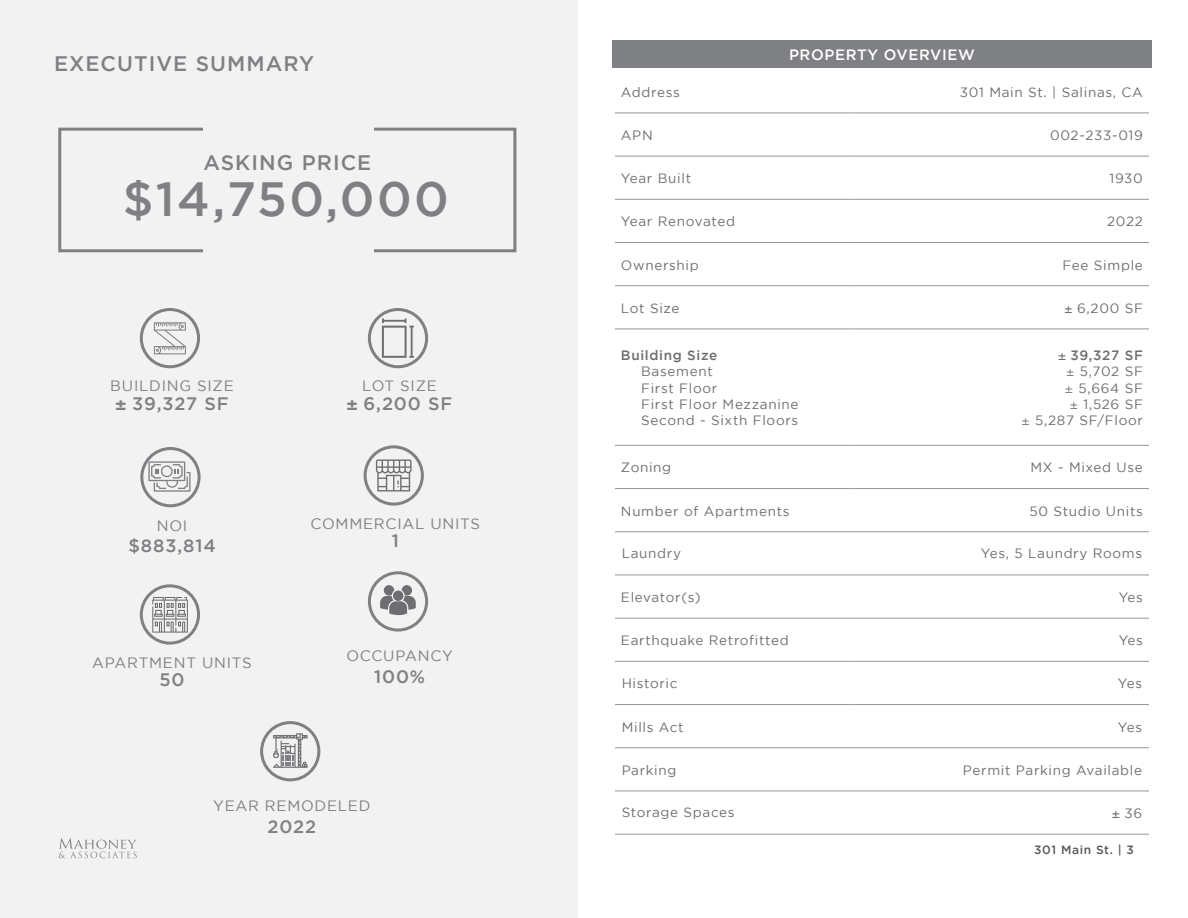
<style>
.page{position:relative;width:1188px;height:918px;background:#fff}
.page>*{position:absolute;margin:0;border:0;box-sizing:border-box;transform-origin:0 0}
.t1{font:500 48px "Gotham";letter-spacing:.05em;color:#7e8083}
.t2{font:500 21px "Gotham";letter-spacing:.05em;color:#7e8083}
.t3{font:500 18px "Gotham";letter-spacing:.05em;color:#7e8083}
.t4{font:15px "Gotham";letter-spacing:.05em;color:#7e8083}
.t5{font:500 15px "Gotham";letter-spacing:.04em;color:#fff}
.t6{font:13.5px/16.2px "Gotham";letter-spacing:.05em;color:#6d6e71}
.t7{font:500 13.5px "Gotham";letter-spacing:.05em;color:#6d6e71}
.t8{font:500 12px "Gotham";letter-spacing:.05em;color:#58595b}
.s1{font-family:"Helvetica";font-weight:700}
.s2{font-family:"Helvetica"}
.s3{font-weight:500}
.s4{font-family:"Helvetica";font-weight:300}
</style>
<div class="page">
<div style="left:0;top:0;width:578px;height:918px;background:#f3f2f2"></div>
<div style="left:140px;top:308px;width:60px;height:60px;border:3px solid #7e8083;border-radius:50%"></div>
<svg style="left:154px;top:322px;width:32px;height:32px"></svg>
<div style="left:368px;top:308px;width:60px;height:60px;border:3px solid #7e8083;border-radius:50%"></div>
<svg style="left:382px;top:318px;width:32px;height:40px"></svg>
<svg style="left:148px;top:461px;width:43px;height:31px"></svg>
<div style="left:140px;top:447px;width:61px;height:60px;border:3px solid #7e8083;border-radius:50%"></div>
<svg style="left:615px;top:112px;width:534px;height:722px"></svg>
<hr style="left:615px;top:113px;width:235px;height:1px;background:#939598">
<hr style="left:850px;top:113px;width:299px;height:1px;background:#939598">
<hr style="left:615px;top:156px;width:235px;height:1px;background:#939598">
<hr style="left:850px;top:156px;width:299px;height:1px;background:#939598">
<hr style="left:615px;top:199px;width:235px;height:1px;background:#939598">
<hr style="left:850px;top:199px;width:299px;height:1px;background:#939598">
<hr style="left:615px;top:242px;width:235px;height:1px;background:#939598">
<hr style="left:850px;top:242px;width:299px;height:1px;background:#939598">
<hr style="left:615px;top:285px;width:235px;height:1px;background:#939598">
<hr style="left:850px;top:285px;width:299px;height:1px;background:#939598">
<hr style="left:615px;top:329px;width:235px;height:1px;background:#939598">
<hr style="left:850px;top:329px;width:299px;height:1px;background:#939598">
<hr style="left:615px;top:445px;width:235px;height:1px;background:#939598">
<hr style="left:850px;top:445px;width:299px;height:1px;background:#939598">
<hr style="left:615px;top:488px;width:235px;height:1px;background:#939598">
<hr style="left:850px;top:488px;width:299px;height:1px;background:#939598">
<hr style="left:615px;top:531px;width:235px;height:1px;background:#939598">
<hr style="left:850px;top:531px;width:299px;height:1px;background:#939598">
<hr style="left:615px;top:575px;width:235px;height:1px;background:#939598">
<hr style="left:850px;top:575px;width:299px;height:1px;background:#939598">
<hr style="left:615px;top:618px;width:235px;height:1px;background:#939598">
<hr style="left:850px;top:618px;width:299px;height:1px;background:#939598">
<hr style="left:615px;top:661px;width:235px;height:1px;background:#939598">
<hr style="left:850px;top:661px;width:299px;height:1px;background:#939598">
<hr style="left:615px;top:704px;width:235px;height:1px;background:#939598">
<hr style="left:850px;top:704px;width:299px;height:1px;background:#939598">
<hr style="left:615px;top:747px;width:235px;height:1px;background:#939598">
<hr style="left:850px;top:747px;width:299px;height:1px;background:#939598">
<hr style="left:615px;top:791px;width:235px;height:1px;background:#939598">
<hr style="left:850px;top:791px;width:299px;height:1px;background:#939598">
<hr style="left:615px;top:834px;width:235px;height:1px;background:#939598">
<hr style="left:850px;top:834px;width:299px;height:1px;background:#939598">
<div style="left:612px;top:40px;width:540px;height:28px;background:#7e8083"></div>
<div style="left:58px;top:128px;width:458px;height:124px;border:3px solid #7e8083"></div>
<div style="left:203px;top:118px;width:171px;height:19px;background:#f3f2f2"></div>
<div style="left:203px;top:243px;width:171px;height:19px;background:#f3f2f2"></div>
<div style="left:364px;top:445px;width:60px;height:61px;border:3px solid #7e8083;border-radius:50%"></div>
<svg style="left:376px;top:459px;width:36px;height:32px"></svg>
<div style="left:368px;top:571px;width:60px;height:61px;border:3px solid #7e8083;border-radius:50%"></div>
<svg style="left:380px;top:585px;width:36px;height:30px"></svg>
<div style="left:140px;top:584px;width:60px;height:61px;border:3px solid #7e8083;border-radius:50%"></div>
<svg style="left:152px;top:597px;width:36px;height:36px"></svg>
<div style="left:260px;top:721px;width:60px;height:60px;border:3px solid #7e8083;border-radius:50%"></div>
<svg style="left:273px;top:733px;width:35px;height:35px"></svg>
<svg style="left:59px;top:838px;width:78px;height:20px"></svg>
<h2 class="t2" style="left:54px;top:51px;width:262px">EXECUTIVE SUMMARY</h2>
<h2 class="t2" style="left:203px;top:150px;width:170px">ASKING PRICE</h2>
<h1 class="t1" style="left:123px;top:172px;width:328px">$14,750,000</h1>
<p class="t4" style="left:110px;top:378px;width:125px">BUILDING SIZE</p>
<h3 class="t3" style="left:116px;top:393px;width:115px"><span class="s1">±</span> 39,327 SF</h3>
<p class="t4" style="left:157px;top:518px;width:32px">NOI</p>
<h3 class="t3" style="left:128px;top:535px;width:89px">$883,814</h3>
<p class="t4" style="left:92px;top:654px;width:161px">APARTMENT UNITS</p>
<h3 class="t3" style="left:160px;top:670px;width:27px">50</h3>
<p class="t4" style="left:362px;top:378px;width:76px">LOT SIZE</p>
<h3 class="t3" style="left:347px;top:393px;width:107px"><span class="s1">±</span> 6,200 SF</h3>
<p class="t4" style="left:311px;top:515px;width:171px">COMMERCIAL UNITS</p>
<h3 class="t3" style="left:392px;top:531px;width:9px">1</h3>
<p class="t4" style="left:346px;top:648px;width:108px">OCCUPANCY</p>
<h3 class="t3" style="left:374px;top:666px;width:53px">100%</h3>
<p class="t4" style="left:213px;top:798px;width:159px">YEAR REMODELED</p>
<h3 class="t3" style="left:268px;top:816px;width:50px">2022</h3>
<p class="t5" style="left:789px;top:47px;width:187px">PROPERTY OVERVIEW</p>
<p class="t6" style="left:621px;top:84px;width:60px">Address</p>
<p class="t6" style="left:960px;top:84px;width:184px">301 Main St. | Salinas, CA</p>
<p class="t6" style="left:621px;top:127px;width:33px">APN</p>
<p class="t6" style="left:1050px;top:127px;width:94px">002-233-019</p>
<p class="t6" style="left:621px;top:170px;width:72px">Year Built</p>
<p class="t6" style="left:1110px;top:170px;width:35px">1930</p>
<p class="t6" style="left:621px;top:213px;width:116px">Year Renovated</p>
<p class="t6" style="left:1107px;top:213px;width:37px">2022</p>
<p class="t6" style="left:621px;top:256px;width:79px">Ownership</p>
<p class="t6" style="left:1063px;top:256px;width:82px">Fee Simple</p>
<p class="t6" style="left:621px;top:300px;width:60px">Lot Size</p>
<p class="t6" style="left:1064px;top:300px;width:80px"><span class="s2">±</span> 6,200 SF</p>
<p class="t7" style="left:621px;top:348px;width:98px">Building Size</p>
<p class="t6" style="left:641px;top:363px;width:159px">Basement<br>First Floor<br>First Floor Mezzanine<br>Second - Sixth Floors</p>
<p class="t6" style="left:1021px;top:347px;width:123px;text-align:right"><span class="s2">±</span> <span class="s3">39,327 SF<br></span><span class="s4">±</span> 5,702 SF<br><span class="s4">±</span> 5,664 SF<br><span class="s4">±</span> 1,526 SF<br><span class="s4">±</span> 5,287 SF/Floor</p>
<p class="t6" style="left:621px;top:459px;width:52px">Zoning</p>
<p class="t6" style="left:1031px;top:459px;width:114px">MX - Mixed Use</p>
<p class="t6" style="left:621px;top:502px;width:170px">Number of Apartments</p>
<p class="t6" style="left:1030px;top:502px;width:115px">50 Studio Units</p>
<p class="t6" style="left:622px;top:545px;width:61px">Laundry</p>
<p class="t6" style="left:981px;top:545px;width:163px">Yes, 5 Laundry Rooms</p>
<p class="t6" style="left:621px;top:589px;width:81px">Elevator(s)</p>
<p class="t6" style="left:1119px;top:589px;width:26px">Yes</p>
<p class="t6" style="left:621px;top:632px;width:169px">Earthquake Retrofitted</p>
<p class="t6" style="left:1119px;top:632px;width:26px">Yes</p>
<p class="t6" style="left:622px;top:675px;width:57px">Historic</p>
<p class="t6" style="left:1118px;top:675px;width:26px">Yes</p>
<p class="t6" style="left:622px;top:718px;width:64px">Mills Act</p>
<p class="t6" style="left:1118px;top:718px;width:26px">Yes</p>
<p class="t6" style="left:622px;top:762px;width:56px">Parking</p>
<p class="t6" style="left:963px;top:762px;width:181px">Permit Parking Available</p>
<p class="t6" style="left:622px;top:804px;width:114px">Storage Spaces</p>
<p class="t6" style="left:1112px;top:805px;width:32px"><span class="s2">±</span> 36</p>
<p class="t8" style="left:1034px;top:843px;width:101px">301 Main St. | 3</p>
</div>
